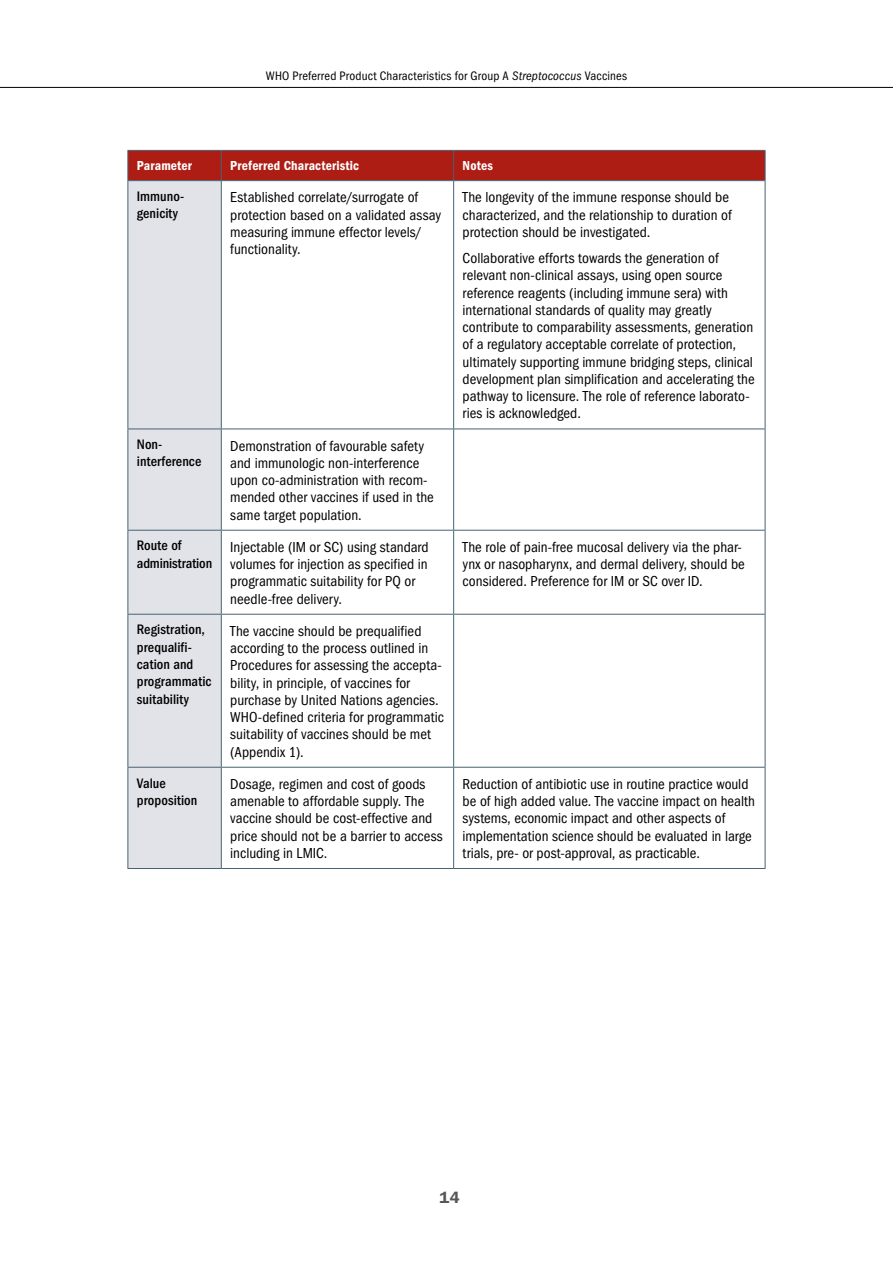
<style>
.page{position:relative;width:893px;height:1263px;background:#fff}
.page>*{position:absolute;margin:0;border:0;box-sizing:border-box;transform-origin:0 0}
.t1{font:600 16.5px "ITC Franklin Gothic Std";color:#575756}
.Table_Text{font:condensed 15px/17.2px "Franklin Gothic";color:#000}
.Table_1_Column{font:500 condensed 14.25px/17.2px "ITC Franklin Gothic Std";letter-spacing:.005em;color:#000}
.Table_Header{font:13.5px "ITC Franklin Gothic Std Dm Cd";letter-spacing:.015em;color:#fff}
.t2{font:condensed 12.75px "Franklin Gothic";letter-spacing:.015em;color:#000}
.s1{font-family:"ITC Franklin Gothic Std";font-style:italic}
</style>
<div class="page">
<hr style="left:0;top:87px;width:893px;height:1px;background:#000">
<div style="left:129px;top:181px;width:92px;height:687px;background:#e1e3e8"></div>
<svg style="left:222px;top:181px;width:543px;height:687px"></svg>
<hr style="left:453px;top:181px;width:1px;height:248px;background:#466376">
<hr style="left:765px;top:181px;width:1px;height:248px;background:#466376">
<hr style="left:453px;top:429px;width:1px;height:101px;background:#466376">
<hr style="left:765px;top:429px;width:1px;height:101px;background:#466376">
<hr style="left:453px;top:531px;width:1px;height:83px;background:#466376">
<hr style="left:765px;top:531px;width:1px;height:83px;background:#466376">
<hr style="left:453px;top:615px;width:1px;height:152px;background:#466376">
<hr style="left:765px;top:615px;width:1px;height:152px;background:#466376">
<hr style="left:453px;top:768px;width:1px;height:100px;background:#466376">
<hr style="left:765px;top:768px;width:1px;height:100px;background:#466376">
<hr style="left:221px;top:429px;width:233px;height:1px;background:#466376">
<hr style="left:454px;top:429px;width:311px;height:1px;background:#466376">
<hr style="left:221px;top:530px;width:233px;height:1px;background:#466376">
<hr style="left:454px;top:530px;width:311px;height:1px;background:#466376">
<hr style="left:221px;top:614px;width:233px;height:1px;background:#466376">
<hr style="left:454px;top:614px;width:311px;height:1px;background:#466376">
<hr style="left:221px;top:767px;width:233px;height:1px;background:#466376">
<hr style="left:454px;top:767px;width:311px;height:1px;background:#466376">
<hr style="left:221px;top:868px;width:233px;height:1px;background:#466376">
<hr style="left:454px;top:868px;width:311px;height:1px;background:#466376">
<div style="left:128px;top:150px;width:638px;height:31px;background:#ad1d14"></div>
<hr style="left:128px;top:181px;width:1px;height:248px;background:#466376">
<hr style="left:221px;top:181px;width:1px;height:248px;background:#466376">
<hr style="left:454px;top:180px;width:311px;height:1px;background:#466376">
<hr style="left:128px;top:429px;width:93px;height:1px;background:#466376">
<hr style="left:128px;top:429px;width:1px;height:101px;background:#466376">
<hr style="left:221px;top:429px;width:1px;height:101px;background:#466376">
<hr style="left:128px;top:530px;width:93px;height:1px;background:#466376">
<hr style="left:128px;top:531px;width:1px;height:83px;background:#466376">
<hr style="left:221px;top:531px;width:1px;height:83px;background:#466376">
<hr style="left:128px;top:614px;width:93px;height:1px;background:#466376">
<hr style="left:128px;top:615px;width:1px;height:152px;background:#466376">
<hr style="left:221px;top:615px;width:1px;height:152px;background:#466376">
<hr style="left:128px;top:767px;width:93px;height:1px;background:#466376">
<hr style="left:128px;top:768px;width:1px;height:100px;background:#466376">
<hr style="left:221px;top:768px;width:1px;height:100px;background:#466376">
<hr style="left:128px;top:868px;width:93px;height:1px;background:#466376">
<p class="t2" style="left:266px;top:69px;width:363px">WHO Preferred Product Characteristics for Group A <span class="s1">Streptococcus</span> Vaccines</p>
<p class="Table_Header" style="left:137px;top:158px;width:57px">Parameter</p>
<p class="Table_Header" style="left:230px;top:158px;width:130px">Preferred Characteristic</p>
<p class="Table_Header" style="left:463px;top:158px;width:32px">Notes</p>
<p class="Table_1_Column" style="left:137px;top:188px;width:49px">Immuno&shy;genicity</p>
<p class="Table_Text" style="left:230px;top:189px;width:212px">Established correlate/surrogate of protection based on a validated assay measuring immune effector levels/ functionality.</p>
<p class="Table_Text" style="left:463px;top:189px;width:271px">The longevity of the immune response should be characterized, and the relationship to duration of protection should be investigated.</p>
<p class="Table_Text" style="left:463px;top:250px;width:294px">Collaborative efforts towards the generation of relevant non-clinical assays, using open source reference reagents (including immune sera) with international standards of quality may greatly contribute to comparability assessments, generation of a regulatory acceptable correlate of protection, ultimately supporting immune bridging steps, clinical development plan simplification and accelerating the pathway to licensure. The role of reference laborato&shy;ries is acknowledged.</p>
<p class="Table_1_Column" style="left:137px;top:436px;width:66px">Non&shy;interference</p>
<p class="Table_Text" style="left:230px;top:437px;width:205px">Demonstration of favourable safety and immunologic non-interference upon co-administration with recom&shy;mended other vaccines if used in the same target population.</p>
<p class="Table_1_Column" style="left:137px;top:537px;width:77px">Route of administration</p>
<p class="Table_Text" style="left:230px;top:538px;width:200px">Injectable (IM or SC) using standard volumes for injection as specified in programmatic suitability for PQ or needle-free delivery.</p>
<p class="Table_Text" style="left:463px;top:538px;width:284px">The role of pain-free mucosal delivery via the phar&shy;ynx or nasopharynx, and dermal delivery, should be considered. Preference for IM or SC over ID.</p>
<p class="Table_1_Column" style="left:137px;top:621px;width:76px">Registration, prequalifi&shy;cation and programmatic suitability</p>
<p class="Table_Text" style="left:230px;top:622px;width:215px">The vaccine should be prequalified according to the process outlined in Procedures for assessing the accepta&shy;bility, in principle, of vaccines for purchase by United Nations agencies.<br>WHO-defined criteria for programmatic suitability of vaccines should be met (Appendix 1).</p>
<p class="Table_1_Column" style="left:137px;top:774px;width:62px">Value proposition</p>
<p class="Table_Text" style="left:230px;top:775px;width:214px">Dosage, regimen and cost of goods amenable to affordable supply. The vaccine should be cost-effective and price should not be a barrier to access including in LMIC.</p>
<p class="Table_Text" style="left:463px;top:775px;width:294px">Reduction of antibiotic use in routine practice would be of high added value. The vaccine impact on health systems, economic impact and other aspects of implementation science should be evaluated in large trials, pre- or post-approval, as practicable.</p>
<p class="t1" style="left:439px;top:1188px;width:22px">14</p>
</div>
